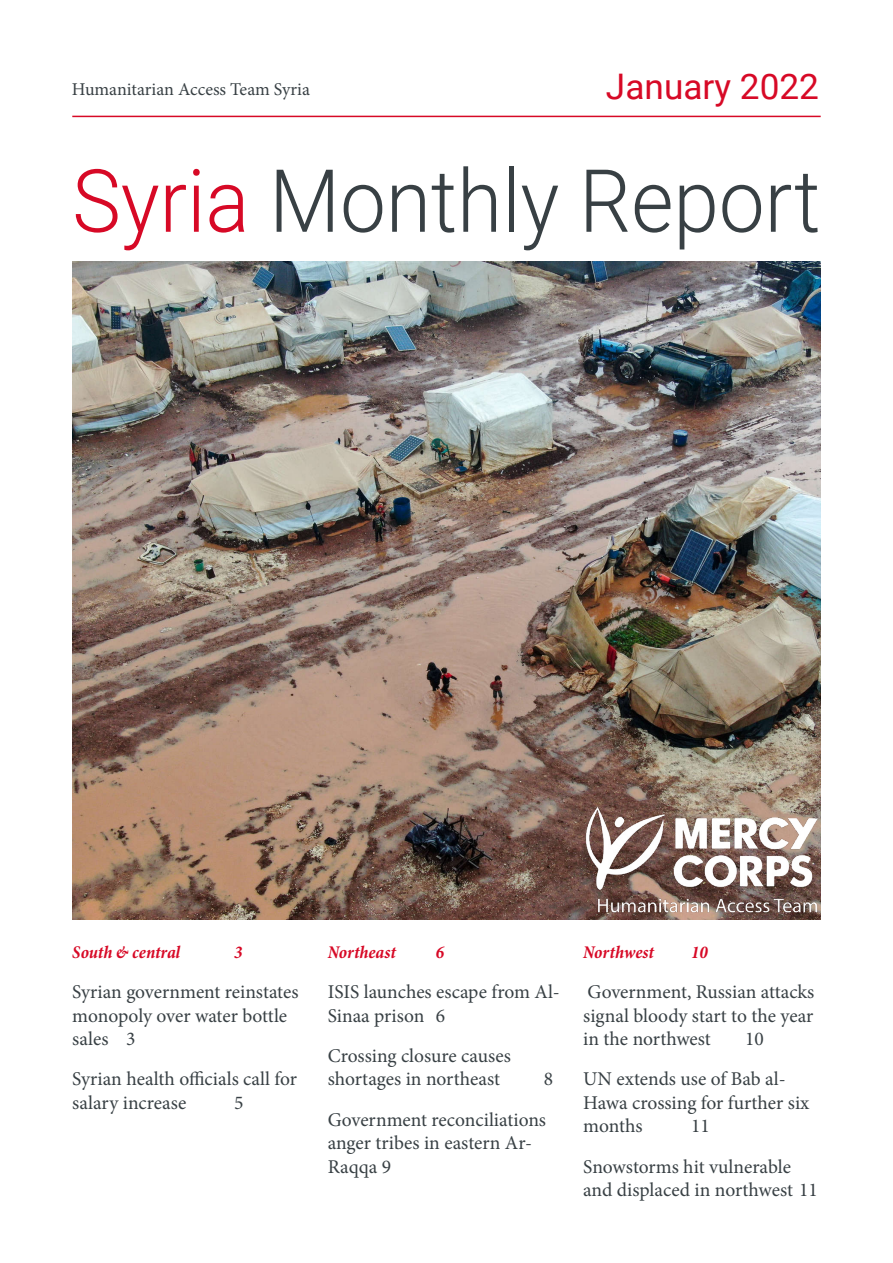
<style>
.page{position:relative;width:893px;height:1263px;background:#fff}
.page>*{position:absolute;margin:0;border:0;box-sizing:border-box;transform-origin:0 0}
.t1{font:300 87.3px "Roboto";color:#384044;scale:.94 1}
.t2{font:35.25px "Roboto";color:#d70926}
.t3{font:19.5px/23.4px "Minion Pro";color:#384044}
.t4{font:italic 700 condensed 18px "Minion Pro";letter-spacing:-.005em;color:#d70926}
.t5{font:18px "Minion Pro";color:#384044}
.s1{color:#d70926}
</style>
<div class="page">
<img style="left:72px;top:261px;width:749px;height:659px">
<img style="left:585px;top:808px;width:234px;height:112px">
<hr style="left:72px;top:116px;width:749px;height:1px;background:#d70926">
<p class="t5" style="left:72px;top:77px;width:240px">Humanitarian Access Team Syria</p>
<h2 class="t2" style="left:606px;top:61px;width:215px">January 2022</h2>
<h1 class="t1" style="left:72px;top:140px;width:797px"><span class="s1">Syria</span> Monthly Report</h1>
<p class="t4" style="left:72px;top:939px;width:109px">South &amp; central</p>
<p class="t4" style="left:234px;top:939px;width:10px">3</p>
<p class="t3" style="left:72px;top:980px;width:228px">Syrian government reinstates monopoly over water bottle sales 3</p>
<p class="t3" style="left:72px;top:1068px;width:226px">Syrian health officials call for salary increase</p>
<p class="t3" style="left:234px;top:1091px;width:11px">5</p>
<p class="t4" style="left:328px;top:939px;width:70px">Northeast</p>
<p class="t4" style="left:436px;top:939px;width:10px">6</p>
<p class="t3" style="left:328px;top:980px;width:234px">ISIS launches escape from Al-<br>Sinaa prison 6</p>
<p class="t3" style="left:328px;top:1044px;width:185px">Crossing closure causes shortages in northeast</p>
<p class="t3" style="left:328px;top:1059px;width:227px;line-height:40.3px;text-indent:216px">8<br>Government reconciliations</p>
<p class="t3" style="left:328px;top:1131px;width:206px">anger tribes in eastern Ar-<br>Raqqa 9</p>
<p class="t4" style="left:583px;top:939px;width:72px">Northwest</p>
<p class="t4" style="left:691px;top:939px;width:18px">10</p>
<p class="t3" style="left:583px;top:980px;width:233px;text-align:justify">Government, Russian attacks signal bloody start to the year in the northwest</p>
<p class="t3" style="left:583px;top:1019px;width:204px;line-height:40.3px;text-indent:162px">10<br>UN extends use of Bab al-</p>
<p class="t3" style="left:583px;top:1091px;width:228px">Hawa crossing for further six months</p>
<p class="t3" style="left:583px;top:1106px;width:209px;line-height:40.3px;text-indent:108px">11<br>Snowstorms hit vulnerable</p>
<p class="t3" style="left:583px;top:1178px;width:236px">and displaced in northwest 11</p>
</div>
